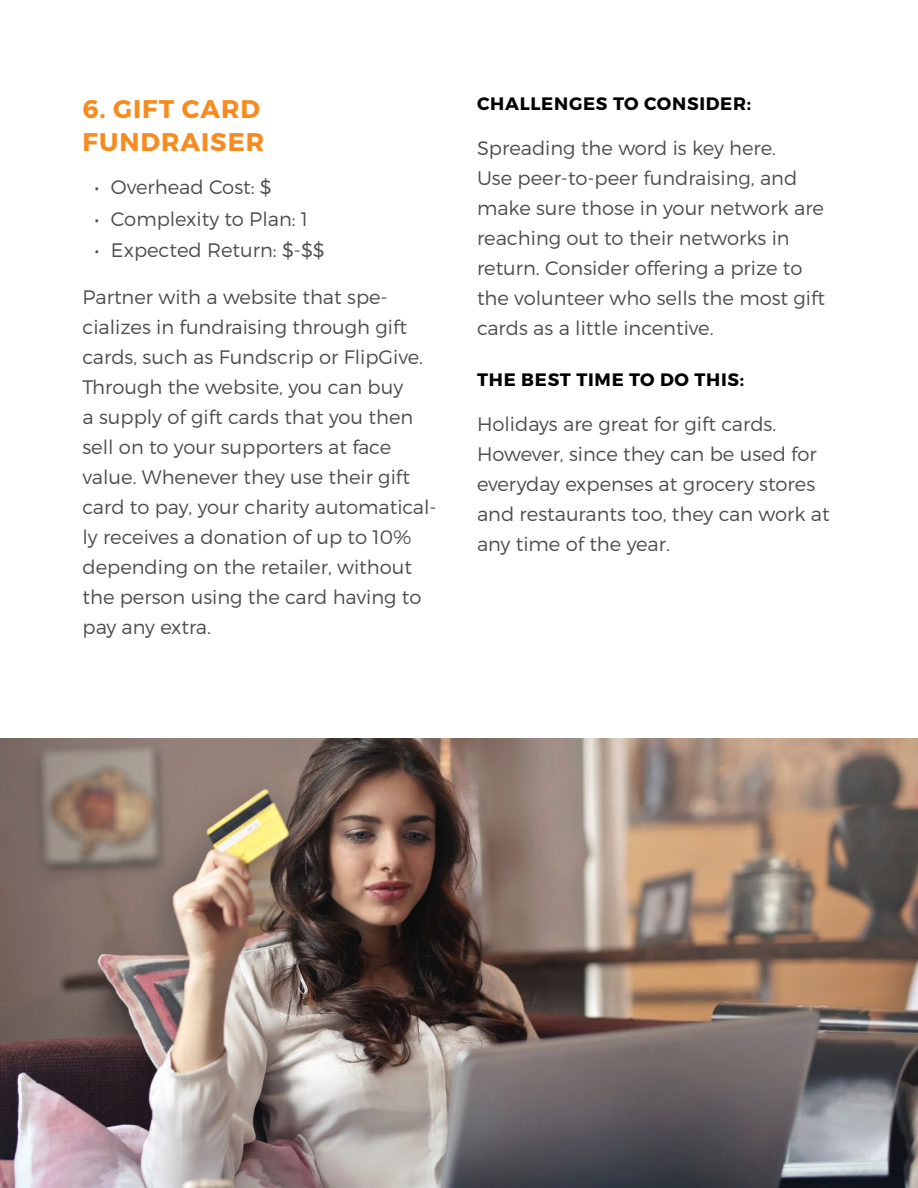
<style>
.page{position:relative;width:918px;height:1188px;background:#fff}
.page>*{position:absolute;margin:0;border:0;box-sizing:border-box;transform-origin:0 0}
.t1{font:700 25.5px/33px "Montserrat";letter-spacing:.04em;color:#f68b1f}
.t2{font:300 19.5px/30px "Montserrat";color:#4d4d4f}
.t3{font:700 18px "Montserrat";letter-spacing:.04em;color:#000}
</style>
<div class="page">
<img style="left:0;top:738px;width:918px;height:450px">
<h1 class="t1" style="left:82px;top:93px;width:183px">6. GIFT CARD<br>FUNDRAISER</h1>
<p class="t2" style="left:94px;top:172px;width:179px">• Overhead Cost: $</p>
<p class="t2" style="left:94px;top:203px;width:215px">• Complexity to Plan: 1</p>
<p class="t2" style="left:94px;top:235px;width:232px">• Expected Return: $-$$</p>
<p class="t2" style="left:82px;top:281px;width:356px">Partner with a website that spe&shy;cializes in fundraising through gift cards, such as Fundscrip or FlipGive.<br>Through the website, you can buy<br>a supply of gift cards that you then sell on to your supporters at face value. Whenever they use their gift card to pay, your charity automatical&shy;ly receives a donation of up to 10% depending on the retailer, without the person using the card having to pay any extra.</p>
<p class="t3" style="left:477px;top:93px;width:276px">CHALLENGES TO CONSIDER:</p>
<p class="t2" style="left:477px;top:133px;width:350px">Spreading the word is key here.<br>Use peer-to-peer fundraising, and make sure those in your network are reaching out to their networks in return. Consider offering a prize to the volunteer who sells the most gift cards as a little incentive.</p>
<p class="t3" style="left:477px;top:369px;width:268px">THE BEST TIME TO DO THIS:</p>
<p class="t2" style="left:477px;top:409px;width:354px">Holidays are great for gift cards.<br>However, since they can be used for everyday expenses at grocery stores and restaurants too, they can work at any time of the year.</p>
</div>
